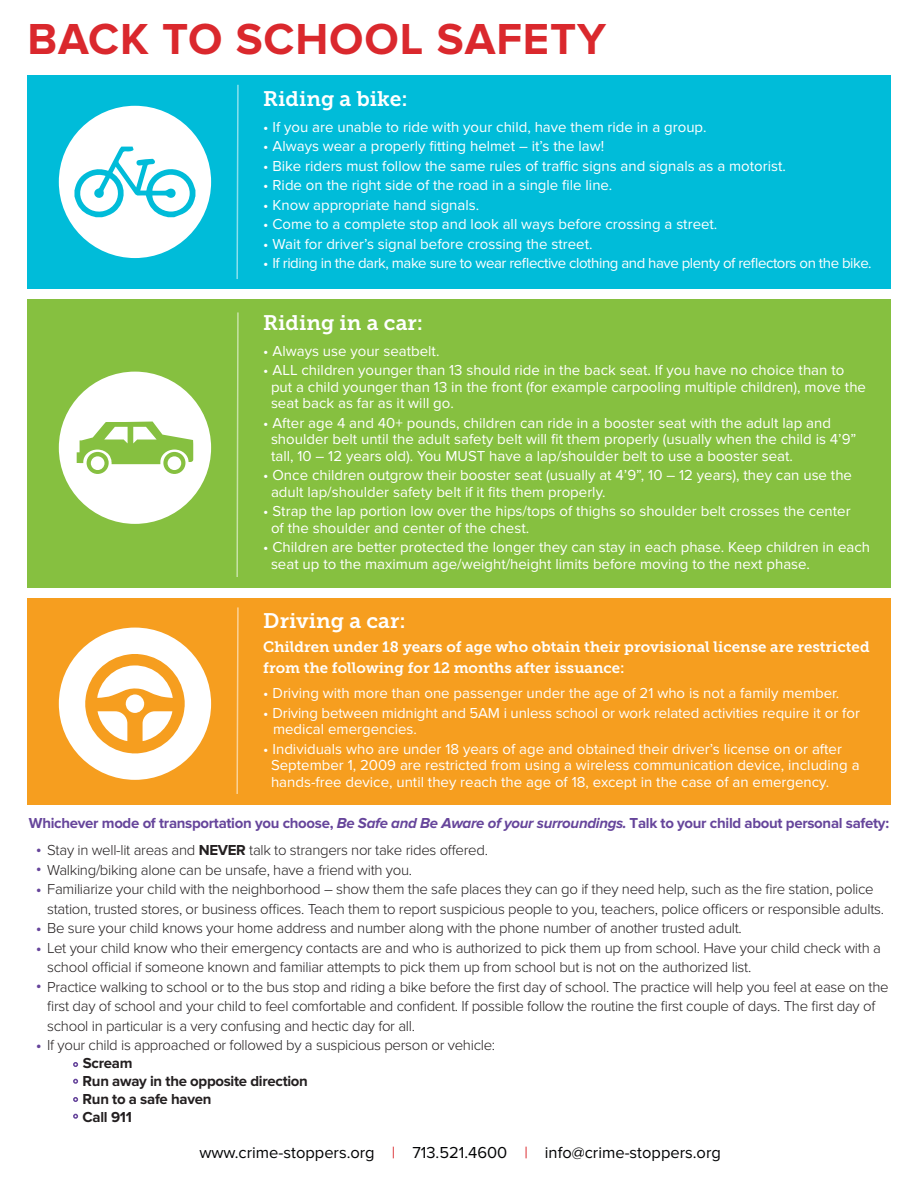
<style>
.page{position:relative;width:918px;height:1188px;background:#fff}
.page>*{position:absolute;margin:0;border:0;box-sizing:border-box;transform-origin:0 0}
.t1{font:700 45px "Proxima Nova";letter-spacing:.02em;color:#da282d}
.t2{font:21px "Museo Slab 700";color:#fff}
.t3{font:16.5px "Proxima Nova";color:#020304}
.t4{font:15px "Proxima Nova";color:#fff}
.t5{font:300 15px/19.5px "Proxima Nova";letter-spacing:-.02em;color:#231f20}
.t6{font:700 15px "Proxima Nova";letter-spacing:-.02em;color:#66459b}
.t7{font:15px/21px "Museo Slab 700";color:#fff}
.t8{font:15px "Proxima Nova";letter-spacing:-.03em;color:#fff}
.t9{font:700 15px "Proxima Nova";letter-spacing:-.02em;color:#231f20}
.s1{font-style:italic}
.s2{font-weight:700}
.s3{font-weight:700;color:#66459b}
.s4{color:#da282d}
</style>
<div class="page">
<div style="left:27px;top:75px;width:864px;height:214px;background:#00bcd9"></div>
<svg style="left:236px;top:84px;width:3px;height:195px"></svg>
<div style="left:59px;top:106px;width:152px;height:152px;background:#fff;border-radius:50%"></div>
<svg style="left:74px;top:147px;width:121px;height:70px"></svg>
<div style="left:27px;top:300px;width:864px;height:288px;background:#86c040"></div>
<svg style="left:236px;top:312px;width:3px;height:265px"></svg>
<div style="left:59px;top:372px;width:152px;height:152px;background:#fff;border-radius:50%"></div>
<svg style="left:77px;top:422px;width:116px;height:52px"></svg>
<div style="left:27px;top:598px;width:864px;height:207px;background:#f69e1f"></div>
<svg style="left:236px;top:607px;width:3px;height:187px"></svg>
<div style="left:59px;top:628px;width:152px;height:152px;background:#fff;border-radius:50%"></div>
<svg style="left:85px;top:654px;width:100px;height:99px"></svg>
<svg style="left:73px;top:1062px;width:5px;height:5px"></svg>
<svg style="left:73px;top:1079px;width:5px;height:5px"></svg>
<svg style="left:73px;top:1097px;width:5px;height:5px"></svg>
<svg style="left:73px;top:1114px;width:5px;height:5px"></svg>
<p class="t1" style="left:27px;top:13px;width:580px">BACK TO SCHOOL SAFETY</p>
<p class="t2" style="left:263px;top:87px;width:146px">Riding a bike:</p>
<p class="t4" style="left:263px;top:118px;width:445px">• If you are unable to ride with your child, have them ride in a group.</p>
<p class="t4" style="left:263px;top:138px;width:342px">• Always wear a properly fitting helmet – it’s the law!</p>
<p class="t4" style="left:263px;top:157px;width:524px">• Bike riders must follow the same rules of traffic signs and signals as a motorist.</p>
<p class="t4" style="left:263px;top:177px;width:351px">• Ride on the right side of the road in a single file line.</p>
<p class="t4" style="left:263px;top:196px;width:217px">• Know appropriate hand signals.</p>
<p class="t4" style="left:263px;top:216px;width:456px">• Come to a complete stop and look all ways before crossing a street.</p>
<p class="t4" style="left:263px;top:235px;width:331px">• Wait for driver’s signal before crossing the street.</p>
<p class="t8" style="left:263px;top:255px;width:610px">• If riding in the dark, make sure to wear reflective clothing and have plenty of reflectors on the bike.</p>
<p class="t2" style="left:263px;top:311px;width:161px">Riding in a car:</p>
<p class="t4" style="left:263px;top:342px;width:178px">• Always use your seatbelt.</p>
<p class="t4" style="left:263px;top:362px;width:583px">• ALL children younger than 13 should ride in the back seat. If you have no choice than to</p>
<p class="t4" style="left:271px;top:378px;width:597px">put a child younger than 13 in the front (for example carpooling multiple children), move the</p>
<p class="t4" style="left:271px;top:395px;width:184px">seat back as far as it will go.</p>
<p class="t4" style="left:263px;top:414px;width:569px">• After age 4 and 40+ pounds, children can ride in a booster seat with the adult lap and</p>
<p class="t4" style="left:271px;top:431px;width:587px">shoulder belt until the adult safety belt will fit them properly (usually when the child is 4’9”</p>
<p class="t4" style="left:271px;top:447px;width:524px">tall, 10 – 12 years old). You MUST have a lap/shoulder belt to use a booster seat.</p>
<p class="t4" style="left:263px;top:467px;width:590px">• Once children outgrow their booster seat (usually at 4’9”, 10 – 12 years), they can use the</p>
<p class="t4" style="left:271px;top:483px;width:336px">adult lap/shoulder safety belt if it fits them properly.</p>
<p class="t4" style="left:263px;top:503px;width:589px">• Strap the lap portion low over the hips/tops of thighs so shoulder belt crosses the center</p>
<p class="t4" style="left:271px;top:519px;width:260px">of the shoulder and center of the chest.</p>
<p class="t4" style="left:263px;top:539px;width:608px">• Children are better protected the longer they can stay in each phase. Keep children in each</p>
<p class="t4" style="left:271px;top:555px;width:540px">seat up to the maximum age/weight/height limits before moving to the next phase.</p>
<p class="t2" style="left:263px;top:609px;width:144px">Driving a car:</p>
<p class="t7" style="left:263px;top:636px;width:608px">Children under 18 years of age who obtain their provisional license are restricted from the following for 12 months after issuance:</p>
<p class="t4" style="left:263px;top:685px;width:578px">• Driving with more than one passenger under the age of 21 who is not a family member.</p>
<p class="t4" style="left:263px;top:704px;width:598px">• Driving between midnight and 5AM i unless school or work related activities require it or for</p>
<p class="t4" style="left:273px;top:721px;width:146px">medical emergencies.</p>
<p class="t4" style="left:263px;top:740px;width:580px">• Individuals who are under 18 years of age and obtained their driver’s license on or after</p>
<p class="t4" style="left:271px;top:757px;width:590px">September 1, 2009 are restricted from using a wireless communication device, including a</p>
<p class="t4" style="left:271px;top:773px;width:560px">hands-free device, until they reach the age of 18, except in the case of an emergency.</p>
<p class="t6" style="left:29px;top:815px;width:862px">Whichever mode of transportation you choose, <span class="s1">Be Safe and Be Aware of your surroundings.</span> Talk to your child about personal safety:</p>
<p class="t5" style="left:47px;top:841px;width:442px">Stay in well-lit areas and <span class="s2">NEVER</span> talk to strangers nor take rides offered.</p>
<p class="t5" style="left:47px;top:860px;width:366px">Walking/biking alone can be unsafe, have a friend with you.</p>
<p class="t5" style="left:47px;top:880px;width:838px;text-indent:-11px"><span class="s3">•</span> Familiarize your child with the neighborhood – show them the safe places they can go if they need help, such as the fire station, police station, trusted stores, or business offices. Teach them to report suspicious people to you, teachers, police officers or responsible adults.</p>
<p class="t5" style="left:36px;top:919px;width:707px"><span class="s3">•</span> Be sure your child knows your home address and number along with the phone number of another trusted adult.</p>
<p class="t5" style="left:47px;top:938px;width:835px;text-indent:-11px"><span class="s3">•</span> Let your child know who their emergency contacts are and who is authorized to pick them up from school. Have your child check with a school official if someone known and familiar attempts to pick them up from school but is not on the authorized list.</p>
<p class="t5" style="left:47px;top:977px;width:843px">Practice walking to school or to the bus stop and riding a bike before the first day of school. The practice will help you feel at ease on the first day of school and your child to feel comfortable and confident. If possible follow the routine the first couple of days. The first day of school in particular is a very confusing and hectic day for all.</p>
<p class="t5" style="left:36px;top:1036px;width:460px"><span class="s3">•</span> If your child is approached or followed by a suspicious person or vehicle:</p>
<p class="t9" style="left:83px;top:1055px;width:51px">Scream</p>
<p class="t9" style="left:83px;top:1073px;width:227px">Run away in the opposite direction</p>
<p class="t9" style="left:83px;top:1091px;width:130px">Run to a safe haven</p>
<p class="t9" style="left:83px;top:1109px;width:51px">Call 911</p>
<p class="t6" style="left:36px;top:840px;width:7px">•</p>
<p class="t6" style="left:36px;top:860px;width:7px">•</p>
<p class="t6" style="left:36px;top:976px;width:7px">•</p>
<p class="t3" style="left:199px;top:1143px;width:523px">www.crime-stoppers.org <span class="s4">|</span> 713.521.4600 <span class="s4">|</span> info@crime-stoppers.org</p>
</div>
